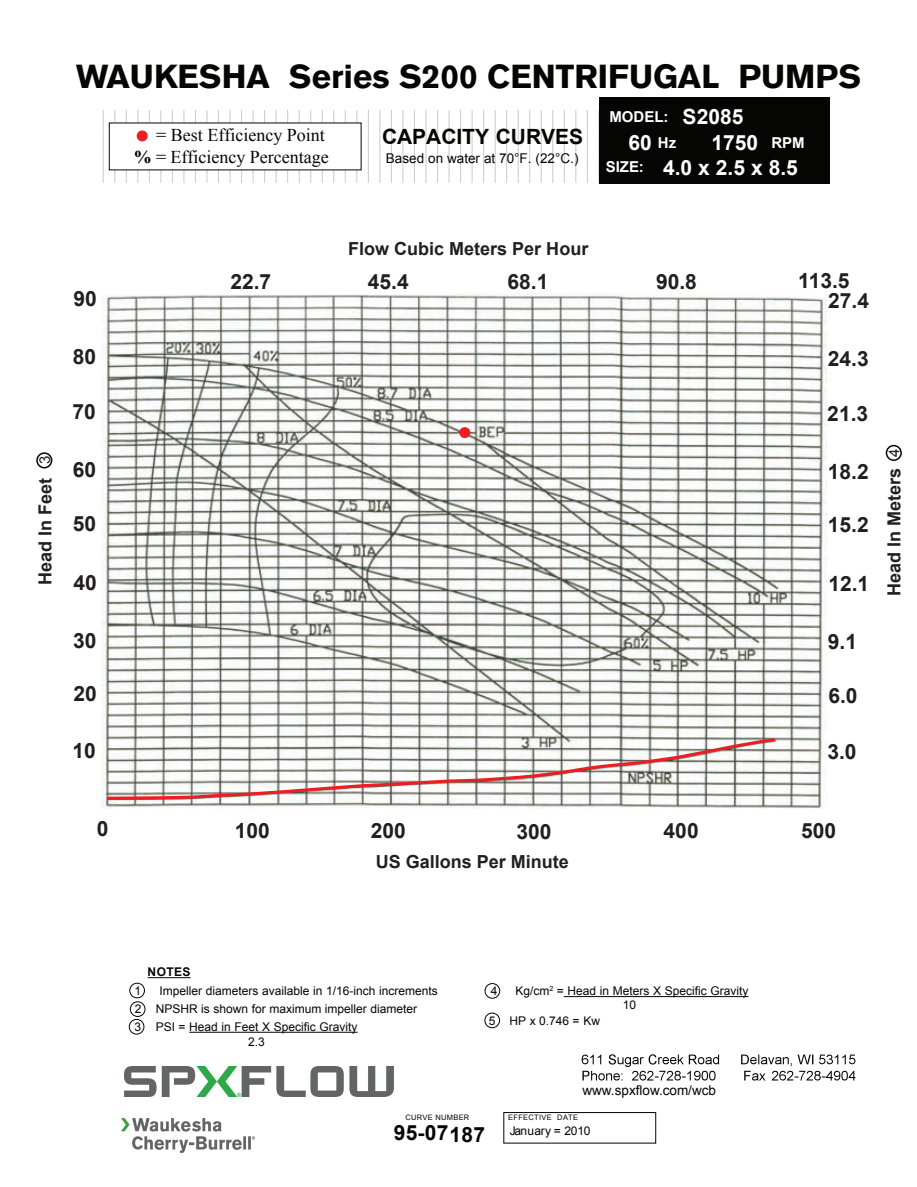
<style>
.page{position:relative;width:917px;height:1187px;background:#fff}
.page>*{position:absolute;margin:0;border:0;box-sizing:border-box;transform-origin:0 0}
.t1{font:700 33px "Akzidenz Grotesk BE";color:#050504}
.t2{font:700 21px "Arial";color:#231f20}
.t3{font:700 21px/25.2px "Arial";color:#fff;text-align:center}
.t4{font:700 21px "Arial";letter-spacing:-.005em;color:#050504}
.t5{font:700 18px "Arial";color:#231f20}
.t6{font:18px/21.6px "Times New Roman";color:#050504;text-align:right}
.t7{font:700 15px/25.2px "Arial";color:#fff}
.t8{font:15px "Arial";color:#231f20}
.t9{font:13.5px "Arial";color:#050504}
.t10{font:12px/18px "Arial";color:#050504}
.t11{font:700 12px "Arial";letter-spacing:.035em;color:#050504}
.t12{font:7.5px "Arial";letter-spacing:.04em;color:#050504}
.s1{font-weight:700}
.s2{font-weight:700;font-size:21px}
</style>
<div class="page">
<svg style="left:103px;top:111px;width:1px;height:71px"></svg>
<svg style="left:114px;top:111px;width:1px;height:71px"></svg>
<svg style="left:126px;top:111px;width:1px;height:71px"></svg>
<svg style="left:160px;top:111px;width:1px;height:71px"></svg>
<svg style="left:172px;top:111px;width:1px;height:71px"></svg>
<svg style="left:183px;top:111px;width:1px;height:71px"></svg>
<svg style="left:195px;top:111px;width:1px;height:71px"></svg>
<svg style="left:206px;top:111px;width:1px;height:71px"></svg>
<svg style="left:218px;top:111px;width:1px;height:71px"></svg>
<svg style="left:229px;top:111px;width:1px;height:71px"></svg>
<svg style="left:241px;top:111px;width:1px;height:71px"></svg>
<svg style="left:252px;top:111px;width:1px;height:71px"></svg>
<svg style="left:264px;top:111px;width:1px;height:71px"></svg>
<svg style="left:275px;top:111px;width:2px;height:71px"></svg>
<svg style="left:287px;top:111px;width:1px;height:71px"></svg>
<svg style="left:299px;top:111px;width:1px;height:71px"></svg>
<svg style="left:310px;top:111px;width:1px;height:71px"></svg>
<svg style="left:322px;top:111px;width:1px;height:71px"></svg>
<svg style="left:333px;top:111px;width:1px;height:71px"></svg>
<svg style="left:345px;top:111px;width:1px;height:71px"></svg>
<svg style="left:356px;top:111px;width:1px;height:71px"></svg>
<svg style="left:368px;top:111px;width:1px;height:71px"></svg>
<svg style="left:379px;top:111px;width:1px;height:71px"></svg>
<svg style="left:391px;top:111px;width:1px;height:71px"></svg>
<svg style="left:402px;top:111px;width:1px;height:71px"></svg>
<svg style="left:414px;top:111px;width:1px;height:71px"></svg>
<svg style="left:425px;top:111px;width:1px;height:71px"></svg>
<svg style="left:437px;top:111px;width:1px;height:71px"></svg>
<svg style="left:448px;top:111px;width:1px;height:71px"></svg>
<svg style="left:460px;top:111px;width:1px;height:71px"></svg>
<svg style="left:471px;top:111px;width:1px;height:71px"></svg>
<svg style="left:483px;top:111px;width:1px;height:71px"></svg>
<svg style="left:494px;top:111px;width:1px;height:71px"></svg>
<svg style="left:506px;top:111px;width:1px;height:71px"></svg>
<svg style="left:517px;top:111px;width:1px;height:71px"></svg>
<svg style="left:529px;top:111px;width:1px;height:71px"></svg>
<svg style="left:540px;top:111px;width:1px;height:71px"></svg>
<svg style="left:552px;top:111px;width:1px;height:71px"></svg>
<svg style="left:563px;top:111px;width:2px;height:71px"></svg>
<svg style="left:575px;top:111px;width:1px;height:71px"></svg>
<svg style="left:587px;top:111px;width:1px;height:71px"></svg>
<svg style="left:598px;top:111px;width:1px;height:71px"></svg>
<div style="left:109px;top:123px;width:252px;height:47px;background:#fff"></div>
<svg style="left:137px;top:111px;width:13px;height:71px"></svg>
<div style="left:599px;top:97px;width:230px;height:86px;background:#050504"></div>
<hr style="left:189px;top:1032px;width:168px;height:1px;background:#050504">
<hr style="left:148px;top:977px;width:43px;height:1px;background:#050504">
<svg style="left:128px;top:982px;width:18px;height:52px"></svg>
<hr style="left:564px;top:996px;width:184px;height:1px;background:#050504">
<svg style="left:484px;top:983px;width:16px;height:16px"></svg>
<img style="left:101px;top:294px;width:725px;height:515px">
<div style="left:36px;top:452px;width:16px;height:16px;border:2px solid #050504;border-radius:50%"></div>
<div style="left:885px;top:445px;width:16px;height:16px;border:2px solid #050504;border-radius:50%"></div>
<svg style="left:459px;top:427px;width:11px;height:11px"></svg>
<svg style="left:105px;top:736px;width:673px;height:65px"></svg>
<svg style="left:484px;top:1012px;width:371px;height:131px"></svg>
<img style="left:122px;top:1118px;width:132px;height:34px">
<img style="left:124px;top:1066px;width:269px;height:31px">
<h1 class="t1" style="left:76px;top:58px;width:786px">WAUKESHA Series S200 CENTRIFUGAL PUMPS</h1>
<h3 class="t6" style="left:134px;top:124px;width:196px">= Best Efficiency Point<br><span class="s1">%</span> = Efficiency Percentage</h3>
<h2 class="t3" style="left:682px;top:105px;width:62px">S2085</h2>
<p class="t7" style="left:658px;top:105px;width:20px;text-indent:-48px">MODEL:<br>Hz</p>
<h2 class="t4" style="left:382px;top:122px;width:202px">CAPACITY CURVES</h2>
<p class="t9" style="left:386px;top:149px;width:194px">Based on water at 70°F. (22°C.)</p>
<h2 class="t3" style="left:628px;top:130px;width:25px">60</h2>
<h2 class="t3" style="left:663px;top:130px;width:136px">1750<br>4.0 x 2.5 x 8.5</h2>
<p class="t7" style="left:771px;top:130px;width:35px">RPM</p>
<p class="t7" style="left:605px;top:155px;width:40px">SIZE:</p>
<p class="t8" style="left:35px;top:464px;width:10px;rotate:-90deg">3</p>
<h3 class="t5" style="left:33px;top:585px;width:109px;rotate:-90deg">Head In Feet</h3>
<h2 class="t2" style="left:73px;top:285px;width:25px">90</h2>
<h2 class="t2" style="left:73px;top:343px;width:25px">80</h2>
<h2 class="t2" style="left:72px;top:398px;width:25px">70</h2>
<h2 class="t2" style="left:73px;top:456px;width:25px">60</h2>
<h2 class="t2" style="left:73px;top:509px;width:25px">50</h2>
<h2 class="t2" style="left:73px;top:568px;width:25px">40</h2>
<h2 class="t2" style="left:73px;top:626px;width:25px">30</h2>
<h2 class="t2" style="left:73px;top:680px;width:25px">20</h2>
<h2 class="t2" style="left:72px;top:736px;width:25px">10</h2>
<h3 class="t5" style="left:348px;top:237px;width:242px">Flow Cubic Meters Per Hour</h3>
<h2 class="t2" style="left:230px;top:267px;width:42px">22.7</h2>
<h2 class="t2" style="left:368px;top:267px;width:42px">45.4</h2>
<h2 class="t2" style="left:507px;top:268px;width:42px">68.1</h2>
<h2 class="t2" style="left:656px;top:267px;width:42px">90.8</h2>
<h2 class="t2" style="left:798px;top:267px;width:53px">113.5</h2>
<h2 class="t2" style="left:828px;top:286px;width:42px">27.4</h2>
<h2 class="t2" style="left:827px;top:344px;width:42px">24.3</h2>
<h2 class="t2" style="left:827px;top:399px;width:42px">21.3</h2>
<h2 class="t2" style="left:827px;top:457px;width:42px">18.2</h2>
<h2 class="t2" style="left:827px;top:510px;width:42px">15.2</h2>
<h2 class="t2" style="left:828px;top:570px;width:42px">12.1</h2>
<h2 class="t2" style="left:827px;top:628px;width:31px">9.1</h2>
<h2 class="t2" style="left:828px;top:681px;width:31px">6.0</h2>
<h2 class="t2" style="left:827px;top:738px;width:31px">3.0</h2>
<p class="t8" style="left:884px;top:457px;width:10px;rotate:-90deg">4</p>
<h3 class="t5" style="left:882px;top:595px;width:130px;rotate:-90deg">Head In Meters</h3>
<h2 class="t2" style="left:97px;top:814px;width:13px">0</h2>
<h2 class="t2" style="left:235px;top:817px;width:37px">100</h2>
<h2 class="t2" style="left:371px;top:817px;width:37px">200</h2>
<h2 class="t2" style="left:516px;top:817px;width:37px">300</h2>
<h2 class="t2" style="left:663px;top:817px;width:37px">400</h2>
<h2 class="t2" style="left:801px;top:816px;width:37px">500</h2>
<h3 class="t5" style="left:376px;top:849px;width:195px">US Gallons Per Minute</h3>
<p class="t11" style="left:148px;top:964px;width:45px">NOTES</p>
<p class="t10" style="left:135px;top:982px;width:305px;text-indent:25px">Impeller diameters available in 1/16-inch increments<br>2 NPSHR is shown for maximum impeller diameter<br>3 PSI = Head in Feet X Specific Gravity</p>
<p class="t10" style="left:248px;top:1032px;width:18px">2.3</p>
<p class="t10" style="left:135px;top:982px;width:8px">1</p>
<p class="t10" style="left:491px;top:982px;width:8px">4</p>
<p class="t10" style="left:515px;top:984px;width:234px;line-height:13.5px;text-align:center">Kg/cm<sup>2</sup> = Head in Meters X Specific Gravity<br>10</p>
<p class="t10" style="left:488px;top:1011px;width:113px">5 HP x 0.746 = Kw</p>
<p class="t9" style="left:582px;top:1081px;width:135px">www.spxflow.com/wcb</p>
<p class="t12" style="left:405px;top:1112px;width:66px">CURVE NUMBER</p>
<p class="t12" style="left:508px;top:1112px;width:71px">EFFECTIVE DATE</p>
<p class="t10" style="left:449px;top:1122px;width:143px"><span class="s2">187</span> January = 2010</p>
<h2 class="t4" style="left:394px;top:1118px;width:56px">95-07</h2>
</div>
